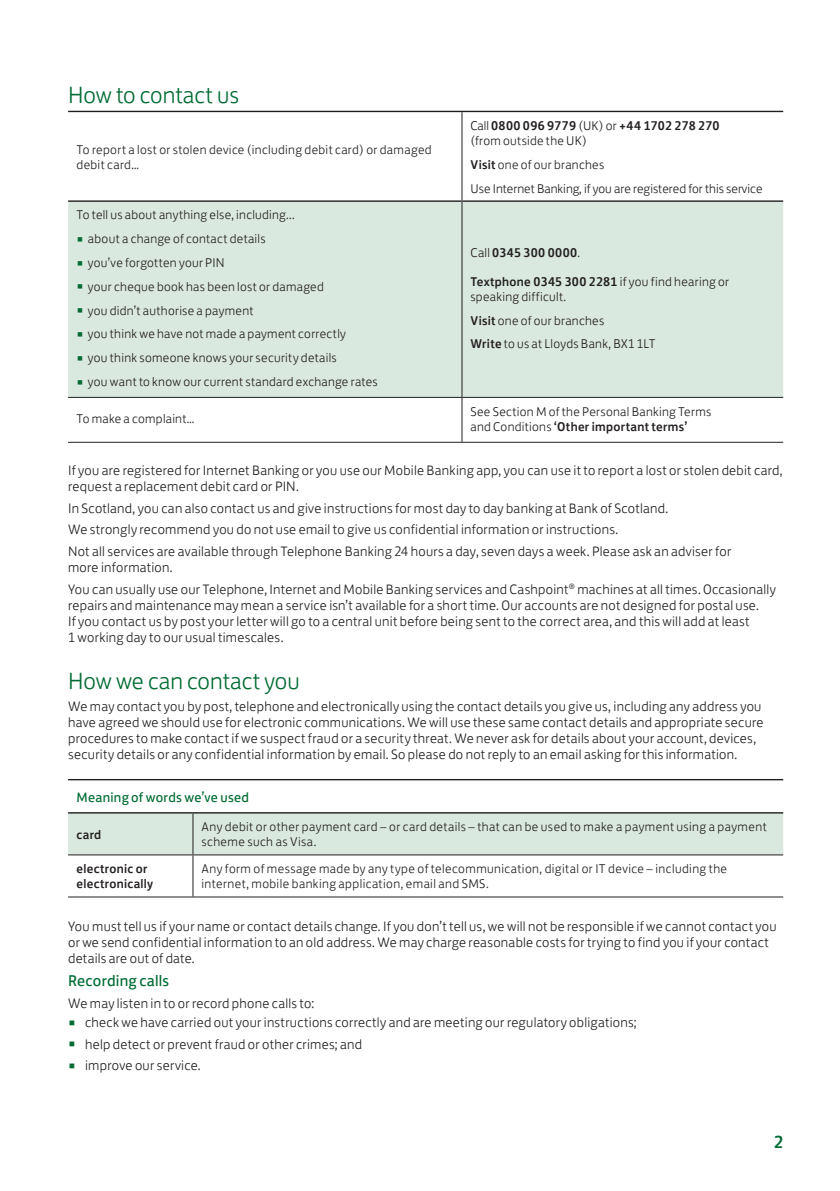
<style>
.page{position:relative;width:840px;height:1191px;background:#fff}
.page>*{position:absolute;margin:0;border:0;box-sizing:border-box;transform-origin:0 0}
.X_Heading__2_Column{font:300 24px "Lloyds Bank Jack";letter-spacing:-.005em;color:#006b32}
.t1{font:500 18px "Lloyds Bank Jack";color:#006b32}
.Tier_3_NumberedList{font:16px "Lloyds Bank Jack";letter-spacing:.01em;color:#006b32}
.Tier_3_NumberedList-2{font:300 14px/16px "Lloyds Bank Jack";letter-spacing:.02em;color:#231f20}
.Table_Headline{font:14px "Lloyds Bank Jack";letter-spacing:.015em;color:#006b32}
.Table_Light_Content{font:300 13px/15.2px "Lloyds Bank Jack";letter-spacing:.025em;color:#231f20}
.Table_Light_Content-2{font:300 13px "Lloyds Bank Jack";color:#231f20}
.Table_Light_Content-3{font:500 13px/15.2px "Lloyds Bank Jack";letter-spacing:.025em;color:#231f20}
.s1{font-size:20px;color:#006b32}
.s2{font-weight:500}
.s3{font-weight:300}
.s4{font-size:21.6px;color:#006b32}
</style>
<div class="page">
<svg style="left:68px;top:112px;width:714px;height:330px"></svg>
<div style="left:68px;top:202px;width:714px;height:195px;background:#dae9df"></div>
<hr style="left:68px;top:111px;width:393px;height:1px;background:#231f20">
<hr style="left:461px;top:111px;width:321px;height:1px;background:#231f20">
<hr style="left:68px;top:200px;width:393px;height:2px;background:#231f20">
<hr style="left:462px;top:200px;width:320px;height:2px;background:#231f20">
<hr style="left:68px;top:397px;width:393px;height:1px;background:#231f20">
<hr style="left:461px;top:397px;width:321px;height:1px;background:#231f20">
<hr style="left:68px;top:442px;width:393px;height:1px;background:#231f20">
<hr style="left:461px;top:442px;width:321px;height:1px;background:#231f20">
<hr style="left:461px;top:112px;width:1px;height:89px;background:#231f20">
<hr style="left:461px;top:201px;width:1px;height:196px;background:#231f20">
<hr style="left:461px;top:398px;width:1px;height:44px;background:#231f20">
<svg style="left:68px;top:780px;width:714px;height:116px"></svg>
<div style="left:68px;top:813px;width:714px;height:41px;background:#dae9df"></div>
<hr style="left:68px;top:779px;width:125px;height:1px;background:#231f20">
<hr style="left:193px;top:779px;width:83px;height:1px;background:#231f20">
<hr style="left:276px;top:779px;width:506px;height:1px;background:#231f20">
<hr style="left:68px;top:812px;width:125px;height:1px;background:#231f20">
<hr style="left:193px;top:812px;width:83px;height:1px;background:#231f20">
<hr style="left:276px;top:812px;width:506px;height:1px;background:#231f20">
<hr style="left:68px;top:854px;width:125px;height:1px;background:#231f20">
<hr style="left:193px;top:854px;width:83px;height:1px;background:#231f20">
<hr style="left:276px;top:854px;width:506px;height:1px;background:#231f20">
<hr style="left:68px;top:896px;width:125px;height:1px;background:#231f20">
<hr style="left:193px;top:896px;width:83px;height:1px;background:#231f20">
<hr style="left:276px;top:896px;width:506px;height:1px;background:#231f20">
<hr style="left:192px;top:813px;width:1px;height:41px;background:#231f20">
<hr style="left:192px;top:855px;width:1px;height:41px;background:#231f20">
<p class="X_Heading__2_Column" style="left:68px;top:76px;width:172px">How to contact us</p>
<p class="Table_Light_Content" style="left:77px;top:140px;width:356px">To report a lost or stolen device (including debit card) or damaged debit card…</p>
<p class="Table_Light_Content" style="left:77px;top:206px;width:219px">To tell us about anything else, including...</p>
<p class="Table_Light_Content" style="left:77px;top:230px;width:190px"><span class="s1">•</span> about a change of contact details</p>
<p class="Table_Light_Content" style="left:77px;top:254px;width:149px"><span class="s1">•</span> you’ve forgotten your PIN</p>
<p class="Table_Light_Content" style="left:77px;top:277px;width:248px"><span class="s1">•</span> your cheque book has been lost or damaged</p>
<p class="Table_Light_Content" style="left:77px;top:301px;width:178px"><span class="s1">•</span> you didn’t authorise a payment</p>
<p class="Table_Light_Content" style="left:77px;top:325px;width:271px"><span class="s1">•</span> you think we have not made a payment correctly</p>
<p class="Table_Light_Content" style="left:77px;top:349px;width:261px"><span class="s1">•</span> you think someone knows your security details</p>
<p class="Table_Light_Content" style="left:77px;top:373px;width:302px"><span class="s1">•</span> you want to know our current standard exchange rates</p>
<p class="Table_Light_Content" style="left:470px;top:116px;width:250px">Call <span class="s2">0800 096 9779</span> (UK) or <span class="s2">+44 1702 278 270 </span>(from outside the UK)</p>
<p class="Table_Light_Content" style="left:470px;top:155px;width:135px"><span class="s2">Visit</span> one of our branches</p>
<p class="Table_Light_Content-2" style="left:470px;top:178px;width:293px">Use Internet Banking, if you are registered for this service</p>
<p class="Table_Light_Content-3" style="left:470px;top:244px;width:111px"><span class="s3">Call</span> 0345 300 0000<span class="s3">.</span></p>
<p class="Table_Light_Content" style="left:470px;top:272px;width:260px"><span class="s2">Textphone 0345 300 2281</span> if you find hearing or speaking difficult.</p>
<p class="Table_Light_Content" style="left:470px;top:311px;width:135px"><span class="s2">Visit</span> one of our branches</p>
<p class="Table_Light_Content" style="left:470px;top:335px;width:186px"><span class="s2">Write</span> to us at Lloyds Bank, BX1 1LT</p>
<p class="Table_Light_Content" style="left:77px;top:410px;width:119px">To make a complaint…</p>
<p class="Table_Light_Content" style="left:470px;top:402px;width:242px">See Section M of the Personal Banking Terms and Conditions <span class="s2">‘Other important terms’</span></p>
<p class="Tier_3_NumberedList-2" style="left:68px;top:461px;width:715px">If you are registered for Internet Banking or you use our Mobile Banking app, you can use it to report a lost or stolen debit card, request a replacement debit card or PIN.</p>
<p class="Tier_3_NumberedList-2" style="left:68px;top:498px;width:601px">In Scotland, you can also contact us and give instructions for most day to day banking at Bank of Scotland.</p>
<p class="Tier_3_NumberedList-2" style="left:68px;top:520px;width:551px">We strongly recommend you do not use email to give us confidential information or instructions.</p>
<p class="Tier_3_NumberedList-2" style="left:68px;top:542px;width:664px">Not all services are available through Telephone Banking 24 hours a day, seven days a week. Please ask an adviser for more information.</p>
<p class="Tier_3_NumberedList-2" style="left:68px;top:579px;width:708px">You can usually use our Telephone, Internet and Mobile Banking services and Cashpoint<sup>®</sup> machines at all times. Occasionally repairs and maintenance may mean a service isn’t available for a short time. Our accounts are not designed for postal use.<br>If you contact us by post your letter will go to a central unit before being sent to the correct area, and this will add at least<br>1 working day to our usual timescales.</p>
<p class="X_Heading__2_Column" style="left:68px;top:662px;width:233px">How we can contact you</p>
<p class="Tier_3_NumberedList-2" style="left:68px;top:697px;width:696px">We may contact you by post, telephone and electronically using the contact details you give us, including any address you have agreed we should use for electronic communications. We will use these same contact details and appropriate secure procedures to make contact if we suspect fraud or a security threat. We never ask for details about your account, devices, security details or any confidential information by email. So please do not reply to an email asking for this information.</p>
<p class="Table_Headline" style="left:77px;top:785px;width:174px">Meaning of words we’ve used</p>
<p class="Table_Light_Content-3" style="left:77px;top:825px;width:26px">card</p>
<p class="Table_Light_Content" style="left:201px;top:818px;width:566px">Any debit or other payment card – or card details – that can be used to make a payment using a payment scheme such as Visa.</p>
<p class="Table_Light_Content-3" style="left:77px;top:860px;width:78px">electronic or electronically</p>
<p class="Table_Light_Content" style="left:201px;top:860px;width:527px">Any form of message made by any type of telecommunication, digital or IT device – including the internet, mobile banking application, email and SMS.</p>
<p class="Tier_3_NumberedList-2" style="left:68px;top:916px;width:709px">You must tell us if your name or contact details change. If you don’t tell us, we will not be responsible if we cannot contact you or we send confidential information to an old address. We may charge reasonable costs for trying to find you if your contact details are out of date.</p>
<p class="Tier_3_NumberedList" style="left:68px;top:968px;width:102px">Recording calls</p>
<p class="Tier_3_NumberedList-2" style="left:68px;top:994px;width:247px">We may listen in to or record phone calls to:</p>
<p class="Tier_3_NumberedList-2" style="left:68px;top:1013px;width:570px"><span class="s4">•</span> check we have carried out your instructions correctly and are meeting our regulatory obligations;</p>
<p class="Tier_3_NumberedList-2" style="left:68px;top:1034px;width:295px"><span class="s4">•</span> help detect or prevent fraud or other crimes; and</p>
<p class="Tier_3_NumberedList-2" style="left:68px;top:1056px;width:134px"><span class="s4">•</span> improve our service.</p>
<p class="t1" style="left:773px;top:1127px;width:10px">2</p>
</div>
